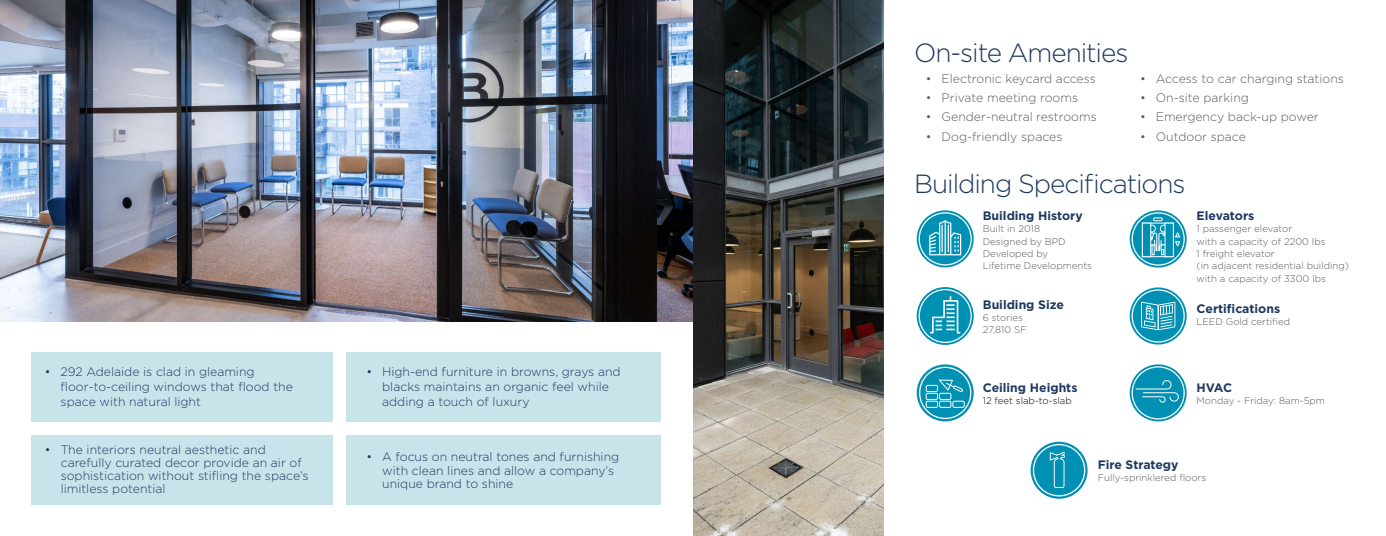
<style>
.page{position:relative;width:1386px;height:536px;background:#fff}
.page>*{position:absolute;margin:0;border:0;box-sizing:border-box;transform-origin:0 0}
.t1{font:300 26.25px "Gotham";letter-spacing:-.04em;color:#1e395f}
.t2{font:300 12.25px/13.1px "Gotham";color:#1e395f}
.t3{font:300 12.25px "Gotham";color:#5c5a5b}
.t4{font:700 12.25px "Gotham";color:#1e395f}
.t5{font:300 9.62px/12.2px "Gotham";color:#5c5a5b}
.t6{font:300 9.62px "Gotham";color:#000}
</style>
<div class="page">
<img style="left:0;top:0;width:693px;height:321px">
<div style="left:32px;top:352px;width:301px;height:70px;background:#c8e4eb"></div>
<div style="left:346px;top:352px;width:316px;height:70px;background:#c8e4eb"></div>
<div style="left:32px;top:434px;width:301px;height:70px;background:#c8e4eb"></div>
<div style="left:346px;top:434px;width:316px;height:70px;background:#c8e4eb"></div>
<img style="left:693px;top:0;width:190px;height:536px">
<svg style="left:917px;top:210px;width:57px;height:57px"></svg>
<svg style="left:919px;top:212px;width:53px;height:53px"></svg>
<svg style="left:917px;top:364px;width:57px;height:57px"></svg>
<svg style="left:919px;top:366px;width:52px;height:53px"></svg>
<svg style="left:917px;top:287px;width:57px;height:58px"></svg>
<svg style="left:919px;top:289px;width:53px;height:54px"></svg>
<svg style="left:1130px;top:210px;width:57px;height:57px"></svg>
<svg style="left:1132px;top:212px;width:53px;height:53px;background:#58b6cd"></svg>
<svg style="left:1031px;top:441px;width:57px;height:57px"></svg>
<svg style="left:1033px;top:444px;width:52px;height:52px;background:#3aa9c4"></svg>
<svg style="left:1130px;top:287px;width:57px;height:57px"></svg>
<svg style="left:1132px;top:289px;width:53px;height:53px"></svg>
<svg style="left:1130px;top:364px;width:57px;height:57px"></svg>
<svg style="left:1132px;top:366px;width:53px;height:53px;background:#40abc5"></svg>
<p class="t2" style="left:61px;top:364px;width:234px;line-height:14.9px;text-indent:-16px">• 292 Adelaide is clad in gleaming floor-to-ceiling windows that flood the space with natural light</p>
<p class="t2" style="left:382px;top:364px;width:240px;line-height:14.9px;text-indent:-16px">• High-end furniture in browns, grays and blacks maintains an organic feel while adding a touch of luxury</p>
<p class="t2" style="left:61px;top:442px;width:250px;text-indent:-16px">• The interiors neutral aesthetic and carefully curated decor provide an air of sophistication without stifling the space’s limitless potential</p>
<p class="t2" style="left:382px;top:450px;width:239px;text-indent:-16px">• A focus on neutral tones and furnishing with clean lines and allow a company’s unique brand to shine</p>
<h1 class="t1" style="left:914px;top:36px;width:216px">On-site Amenities</h1>
<p class="t3" style="left:926px;top:70px;width:171px">• Electronic keycard access</p>
<p class="t3" style="left:1140px;top:70px;width:205px">• Access to car charging stations</p>
<p class="t3" style="left:926px;top:109px;width:172px">• Gender-neutral restrooms</p>
<p class="t3" style="left:1140px;top:109px;width:180px">• Emergency back-up power</p>
<p class="t3" style="left:926px;top:90px;width:154px">• Private meeting rooms</p>
<p class="t3" style="left:1140px;top:90px;width:110px">• On-site parking</p>
<p class="t3" style="left:926px;top:129px;width:138px">• Dog-friendly spaces</p>
<p class="t3" style="left:1140px;top:129px;width:107px">• Outdoor space</p>
<h1 class="t1" style="left:914px;top:167px;width:273px">Building Specifications</h1>
<p class="t4" style="left:983px;top:208px;width:101px">Building History</p>
<p class="t5" style="left:983px;top:222px;width:111px">Built in 2018<br>Designed by BPD<br>Developed by<br>Lifetime Developments</p>
<p class="t4" style="left:983px;top:296px;width:83px">Building Size</p>
<p class="t5" style="left:983px;top:311px;width:45px">6 stories<br>27,810 SF</p>
<p class="t4" style="left:1197px;top:208px;width:59px">Elevators</p>
<p class="t5" style="left:1197px;top:222px;width:154px">1 passenger elevator<br>with a capacity of 2200 lbs<br>1 freight elevator<br>(in adjacent residential building) with a capacity of 3300 lbs</p>
<p class="t4" style="left:1197px;top:300px;width:85px">Certifications</p>
<p class="t5" style="left:1197px;top:315px;width:95px">LEED Gold certified</p>
<p class="t4" style="left:983px;top:379px;width:96px">Ceiling Heights</p>
<p class="t6" style="left:983px;top:394px;width:90px">12 feet slab-to-slab</p>
<p class="t4" style="left:1197px;top:379px;width:37px">HVAC</p>
<p class="t5" style="left:1197px;top:394px;width:130px">Monday - Friday: 8am-5pm</p>
<p class="t4" style="left:1098px;top:456px;width:82px">Fire Strategy</p>
<p class="t5" style="left:1098px;top:471px;width:110px">Fully-sprinklered floors</p>
</div>
